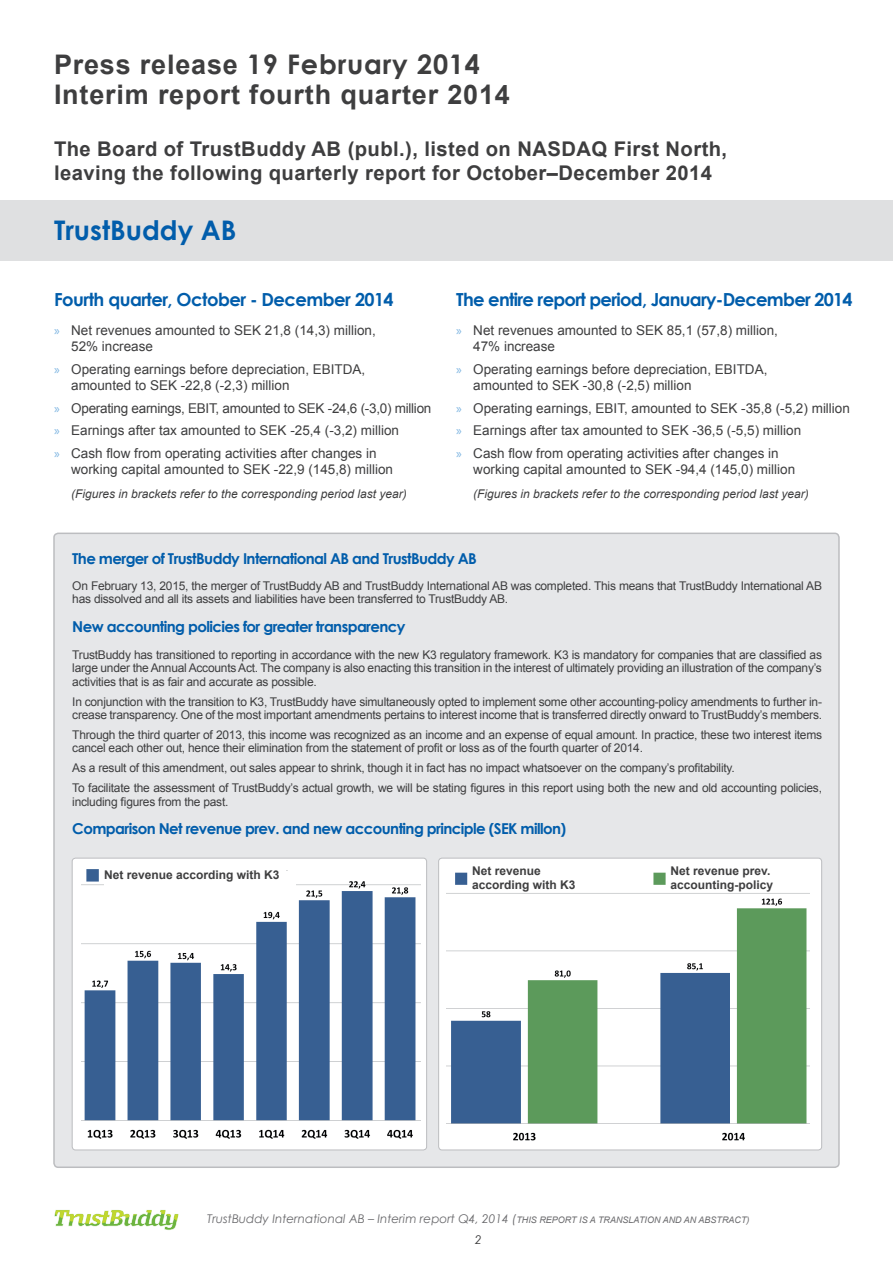
<style>
.page{position:relative;width:893px;height:1263px;background:#fff}
.page>*{position:absolute;margin:0;border:0;box-sizing:border-box;transform-origin:0 0}
.t1{font:700 27px "Arial";letter-spacing:.03em;color:#3e3e3f}
.t2{font:700 27px "Century Gothic";letter-spacing:.03em;color:#3e3e3f}
.t3{font:700 27px "Century Gothic";color:#015dab}
.t4{font:700 20.25px/24px "Arial";letter-spacing:.02em;color:#3e3e3f}
.t5{font:700 18px "Century Gothic";letter-spacing:-.04em;color:#015dab}
.t6{font:700 15px "Century Gothic";letter-spacing:-.04em;color:#015dab}
.t7{font:13.5px/16.2px "Arial";color:#3e3e3f}
.t8{font:12px/13.5px "Arial";letter-spacing:-.02em;color:#3e3e3f}
.t9{font:italic 12px "Arial";color:#3e3e3f}
.t10{font:italic 12px/20.9px "Century Gothic";color:#69696c;text-align:center}
.t11{font:700 12px/14.4px "Arial";color:#3e3e3f}
.s1{font-family:"Arial"}
.s2{font-family:"Myriad Pro";color:#7ab3e1}
.s3{font-family:"Arial";font-size:9px}
.s4{color:#3e3e3f}
</style>
<div class="page">
<svg style="left:54px;top:1210px;width:125px;height:20px"></svg>
<div style="left:0;top:200px;width:893px;height:61px;background:#dfe0e1"></div>
<div style="left:54px;top:533px;width:785px;height:634px;background:#e6e7e9;border-radius:4px"></div>
<div style="left:72px;top:858px;width:355px;height:292px;background:#fff;border-radius:3px"></div>
<div style="left:72px;top:858px;width:355px;height:292px;border:1px solid #bcbdc0;border-radius:3px"></div>
<img style="left:81px;top:869px;width:339px;height:270px">
<div style="left:439px;top:858px;width:383px;height:292px;background:#fff;border-radius:3px"></div>
<div style="left:438px;top:858px;width:384px;height:292px;border:1px solid #bcbdc0;border-radius:3px"></div>
<img style="left:447px;top:872px;width:363px;height:269px">
<div style="left:104px;top:871px;width:192px;height:23px;background:#fff"></div>
<div style="left:472px;top:866px;width:180px;height:24px;background:#fff"></div>
<div style="left:671px;top:866px;width:144px;height:24px;background:#fff"></div>
<h1 class="t2" style="left:54px;top:47px;width:427px"><span class="s1">Press release</span> 19 February 2014</h1>
<h1 class="t1" style="left:54px;top:77px;width:457px">Interim report fourth quarter 2014</h1>
<h2 class="t4" style="left:54px;top:137px;width:675px">The Board of TrustBuddy AB (publ.), listed on NASDAQ First North, leaving the following quarterly report for October–December 2014</h2>
<h1 class="t3" style="left:54px;top:214px;width:184px">TrustBuddy AB</h1>
<h3 class="t5" style="left:54px;top:288px;width:341px">Fourth quarter, October - December 2014</h3>
<p class="t7" style="left:71px;top:322px;width:306px;text-indent:-17px"><span class="s2">»</span> Net revenues amounted to SEK 21,8 (14,3) million,<br>52% increase</p>
<p class="t7" style="left:71px;top:361px;width:296px;text-indent:-17px"><span class="s2">»</span> Operating earnings before depreciation, EBITDA, amounted to SEK -22,8 (-2,3) million</p>
<p class="t7" style="left:54px;top:397px;width:379px;line-height:22.5px"><span class="s2">»</span> Operating earnings, EBIT, amounted to SEK -24,6 (-3,0) million <span class="s2">»</span> Earnings after tax amounted to SEK -25,4 (-3,2) million<br><span class="s2">»</span> Cash flow from operating activities after changes in</p>
<p class="t7" style="left:71px;top:461px;width:323px">working capital amounted to SEK -22,9 (145,8) million</p>
<p class="t9" style="left:71px;top:486px;width:337px">(Figures in brackets refer to the corresponding period last year)</p>
<h3 class="t5" style="left:456px;top:288px;width:398px">The entire report period, January-December 2014</h3>
<p class="t7" style="left:473px;top:322px;width:306px;text-indent:-17px"><span class="s2">»</span> Net revenues amounted to SEK 85,1 (57,8) million,<br>47% increase</p>
<p class="t7" style="left:473px;top:361px;width:296px;text-indent:-17px"><span class="s2">»</span> Operating earnings before depreciation, EBITDA, amounted to SEK -30,8 (-2,5) million</p>
<p class="t7" style="left:456px;top:397px;width:395px;line-height:22.5px"><span class="s2">»</span> Operating earnings, EBIT, amounted to SEK -35,8 (-5,2) million <span class="s2">»</span> Earnings after tax amounted to SEK -36,5 (-5,5) million<br><span class="s2">»</span> Cash flow from operating activities after changes in</p>
<p class="t7" style="left:473px;top:461px;width:323px">working capital amounted to SEK -94,4 (145,0) million</p>
<p class="t9" style="left:473px;top:486px;width:337px">(Figures in brackets refer to the corresponding period last year)</p>
<p class="t6" style="left:72px;top:549px;width:406px">The merger of TrustBuddy International AB and TrustBuddy AB</p>
<p class="t8" style="left:72px;top:579px;width:751px">On February 13, 2015, the merger of TrustBuddy AB and TrustBuddy International AB was completed. This means that TrustBuddy International AB has dissolved and all its assets and liabilities have been transferred to TrustBuddy AB.</p>
<p class="t6" style="left:72px;top:617px;width:335px">New accounting policies for greater transparency</p>
<p class="t8" style="left:72px;top:648px;width:751px;text-align:justify">TrustBuddy has transitioned to reporting in accordance with the new K3 regulatory framework. K3 is mandatory for companies that are classified as large under the Annual Accounts Act. The company is also enacting this transition in the interest of ultimately providing an illustration of the company’s activities that is as fair and accurate as possible.</p>
<p class="t8" style="left:72px;top:695px;width:751px">In conjunction with the transition to K3, TrustBuddy have simultaneously opted to implement some other accounting-policy amendments to further in&shy;crease transparency. One of the most important amendments pertains to interest income that is transferred directly onward to TrustBuddy’s members.</p>
<p class="t8" style="left:72px;top:728px;width:751px">Through the third quarter of 2013, this income was recognized as an income and an expense of equal amount. In practice, these two interest items cancel each other out, hence their elimination from the statement of profit or loss as of the fourth quarter of 2014.</p>
<p class="t8" style="left:72px;top:758px;width:751px;line-height:20px">As a result of this amendment, out sales appear to shrink, though it in fact has no impact whatsoever on the company’s profitability.<br>To facilitate the assessment of TrustBuddy’s actual growth, we will be stating figures in this report using both the new and old accounting policies,</p>
<p class="t8" style="left:72px;top:795px;width:158px">including figures from the past.</p>
<p class="t6" style="left:72px;top:819px;width:495px">Comparison Net revenue prev. and new accounting principle (SEK millon)</p>
<p class="t11" style="left:104px;top:868px;width:177px">Net revenue according with K3</p>
<p class="t11" style="left:472px;top:864px;width:105px">Net revenue according with K3</p>
<p class="t11" style="left:671px;top:864px;width:104px">Net revenue prev. accounting-policy</p>
<p class="t10" style="left:207px;top:1208px;width:544px">TrustBuddy International AB – Interim report Q4, 2014 (<span class="s3">THIS REPORT IS A TRANSLATION AND AN ABSTRACT)<br></span><span class="s4">2</span></p>
</div>
